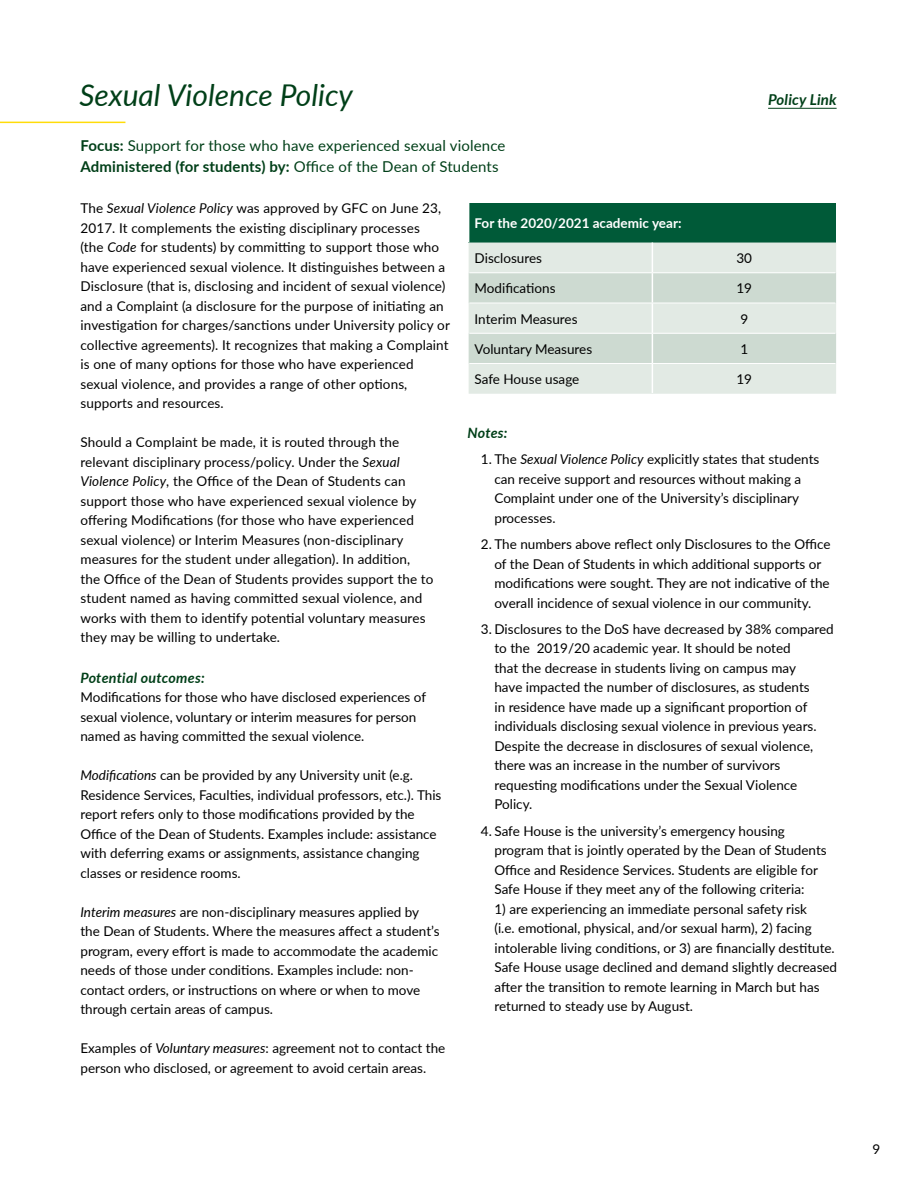
<style>
.page{position:relative;width:918px;height:1188px;background:#fff}
.page>*{position:absolute;margin:0;border:0;box-sizing:border-box;transform-origin:0 0}
.t1{font:italic 30px "Lato";color:#003f18}
.t2{font:15px "Lato";letter-spacing:.01em;color:#003f18}
.t3{font:700 15px "Lato";letter-spacing:.01em;color:#003f18}
.t4{font:italic 700 15px "Lato";letter-spacing:.01em;color:#003f18}
.t5{font:italic 700 14.25px "Lato";letter-spacing:.02em;color:#003f18}
.t6{font:13.5px/19.5px "Lato";color:#000}
.t7{font:700 13.5px "Lato";color:#fff}
.s1{font-weight:700}
.s2{font-weight:400}
.s3{font-style:italic}
</style>
<div class="page">
<hr style="left:0;top:122px;width:125px;height:1px;background:#ffdc09">
<hr style="left:768px;top:108px;width:69px;height:1px;background:#003f18">
<div style="left:469px;top:203px;width:367px;height:40px;background:#005a38"></div>
<svg style="left:469px;top:243px;width:367px;height:150px"></svg>
<hr style="left:469px;top:272px;width:183px;height:1px;background:#fff">
<hr style="left:652px;top:272px;width:183px;height:1px;background:#fff">
<hr style="left:469px;top:303px;width:183px;height:1px;background:#fff">
<hr style="left:652px;top:303px;width:183px;height:1px;background:#fff">
<hr style="left:469px;top:333px;width:183px;height:1px;background:#fff">
<hr style="left:652px;top:333px;width:183px;height:1px;background:#fff">
<hr style="left:469px;top:363px;width:183px;height:1px;background:#fff">
<hr style="left:652px;top:363px;width:183px;height:1px;background:#fff">
<p class="t1" style="left:79px;top:73px;width:275px">Sexual Violence Policy</p>
<p class="t2" style="left:80px;top:135px;width:427px"><span class="s1">Focus:</span> Support for those who have experienced sexual violence</p>
<p class="t3" style="left:80px;top:156px;width:420px">Administered (for students) by: <span class="s2">Office of the Dean of Students</span></p>
<p class="t4" style="left:768px;top:88px;width:70px">Policy Link</p>
<p class="t6" style="left:80px;top:198px;width:371px">The <span class="s3">Sexual Violence Policy</span> was approved by GFC on June 23, 2017. It complements the existing disciplinary processes<br>(the <span class="s3">Code</span> for students) by committing to support those who have experienced sexual violence. It distinguishes between a Disclosure (that is, disclosing and incident of sexual violence) and a Complaint (a disclosure for the purpose of initiating an investigation for charges/sanctions under University policy or collective agreements). It recognizes that making a Complaint is one of many options for those who have experienced sexual violence, and provides a range of other options, supports and resources.</p>
<p class="t6" style="left:80px;top:432px;width:355px">Should a Complaint be made, it is routed through the relevant disciplinary process/policy. Under the <span class="s3">Sexual Violence Policy</span>, the Office of the Dean of Students can support those who have experienced sexual violence by offering Modifications (for those who have experienced sexual violence) or Interim Measures (non-disciplinary measures for the student under allegation). In addition,<br>the Office of the Dean of Students provides support the to student named as having committed sexual violence, and works with them to identify potential voluntary measures they may be willing to undertake.</p>
<p class="t5" style="left:80px;top:667px;width:126px">Potential outcomes:</p>
<p class="t6" style="left:80px;top:687px;width:347px">Modifications for those who have disclosed experiences of sexual violence, voluntary or interim measures for person named as having committed the sexual violence.</p>
<p class="t6" style="left:80px;top:765px;width:363px"><span class="s3">Modifications</span> can be provided by any University unit (e.g.<br>Residence Services, Faculties, individual professors, etc.). This report refers only to those modifications provided by the Office of the Dean of Students. Examples include: assistance with deferring exams or assignments, assistance changing classes or residence rooms.</p>
<p class="t6" style="left:80px;top:902px;width:361px"><span class="s3">Interim measures</span> are non-disciplinary measures applied by the Dean of Students. Where the measures affect a student’s program, every effort is made to accommodate the academic needs of those under conditions. Examples include: non&shy;contact orders, or instructions on where or when to move through certain areas of campus.</p>
<p class="t6" style="left:80px;top:1038px;width:366px">Examples of <span class="s3">Voluntary measures</span>: agreement not to contact the person who disclosed, or agreement to avoid certain areas.</p>
<p class="t7" style="left:475px;top:213px;width:208px">For the 2020/2021 academic year:</p>
<p class="t6" style="left:475px;top:248px;width:69px">Disclosures</p>
<p class="t6" style="left:736px;top:248px;width:17px">30</p>
<p class="t6" style="left:475px;top:278px;width:82px">Modifications</p>
<p class="t6" style="left:736px;top:278px;width:17px">19</p>
<p class="t6" style="left:475px;top:308px;width:104px">Interim Measures</p>
<p class="t6" style="left:740px;top:308px;width:9px">9</p>
<p class="t6" style="left:475px;top:339px;width:119px">Voluntary Measures</p>
<p class="t6" style="left:740px;top:339px;width:9px">1</p>
<p class="t6" style="left:475px;top:369px;width:106px">Safe House usage</p>
<p class="t6" style="left:736px;top:369px;width:17px">19</p>
<p class="t5" style="left:467px;top:423px;width:42px">Notes:</p>
<p class="t6" style="left:494px;top:449px;width:326px;text-indent:-14px">1. The <span class="s3">Sexual Violence Policy</span> explicitly states that students can receive support and resources without making a Complaint under one of the University’s disciplinary processes.</p>
<p class="t6" style="left:494px;top:534px;width:338px;text-indent:-14px">2. The numbers above reflect only Disclosures to the Office of the Dean of Students in which additional supports or modifications were sought. They are not indicative of the overall incidence of sexual violence in our community.</p>
<p class="t6" style="left:494px;top:619px;width:341px;text-indent:-14px">3. Disclosures to the DoS have decreased by 38% compared to the 2019/20 academic year. It should be noted<br>that the decrease in students living on campus may<br>have impacted the number of disclosures, as students<br>in residence have made up a significant proportion of individuals disclosing sexual violence in previous years.<br>Despite the decrease in disclosures of sexual violence, there was an increase in the number of survivors requesting modifications under the Sexual Violence Policy.</p>
<p class="t6" style="left:494px;top:820px;width:334px;text-indent:-14px">4. Safe House is the university’s emergency housing program that is jointly operated by the Dean of Students Office and Residence Services. Students are eligible for Safe House if they meet any of the following criteria:</p>
<p class="t6" style="left:494px;top:898px;width:344px">1) are experiencing an immediate personal safety risk<br>(i.e. emotional, physical, and/or sexual harm), 2) facing intolerable living conditions, or 3) are financially destitute.<br>Safe House usage declined and demand slightly decreased after the transition to remote learning in March but has returned to steady use by August.</p>
<p class="t6" style="left:873px;top:1138px;width:9px">9</p>
</div>
